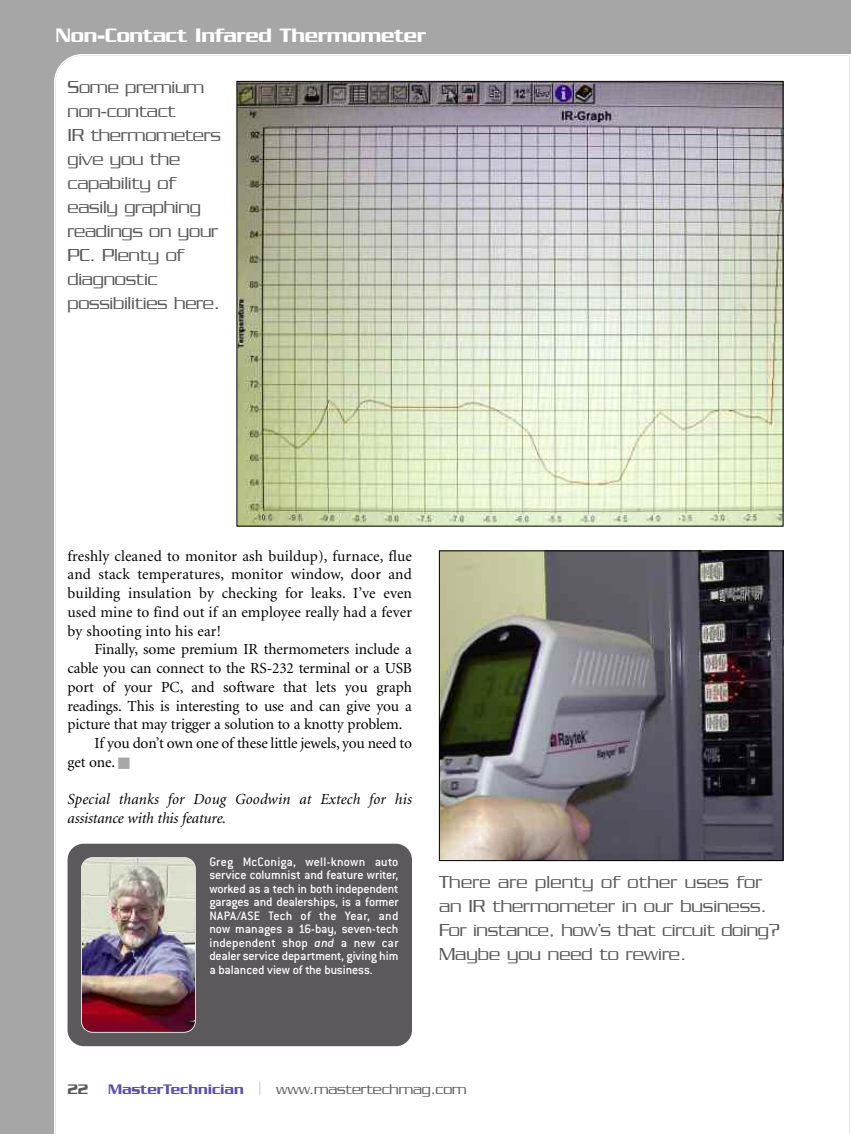
<style>
.page{position:relative;width:851px;height:1134px;background:#fff}
.page>*{position:absolute;margin:0;border:0;box-sizing:border-box;transform-origin:0 0}
.t1{font:500 21px "Serpentine";letter-spacing:-.015em;color:#fff}
.t2{font:300 18.75px/24px "Serpentine";letter-spacing:-.015em;color:#595959}
.t3{font:15.3px/18.8px "Minion";letter-spacing:-.01em;color:#000;text-align:justify}
.t4{font:italic 15.3px/18.8px "Minion";letter-spacing:.005em;color:#000}
.t5{font:300 15px "Serpentine";letter-spacing:-.005em;color:#5c595c}
.t6{font:500 15px "Serpentine";color:#5c595c}
.t7{font:500 13.5px/13.5px "Conduit ITC";letter-spacing:-.01em;color:#fff;text-align:justify}
.s1{color:#a8a6a7}
.s2{font-style:italic}
.s3{font-weight:500;color:#6250a8}
.s4{font-family:"Minion";font-weight:400;font-size:13.5px;color:#c1bfc0}
</style>
<div class="page">
<div style="left:0;top:0;width:850px;height:1134px;background:#a6a6a6"></div>
<div style="left:54px;top:54px;width:796px;height:1080px;background:#fff"></div>
<img style="left:441px;top:552px;width:340px;height:307px">
<div style="left:439px;top:550px;width:344px;height:311px;border:1px solid #000"></div>
<div style="left:68px;top:844px;width:344px;height:202px;background:#5c595c;border-radius:16px"></div>
<img style="left:82px;top:858px;width:113px;height:174px;border-radius:11px">
<div style="left:81px;top:857px;width:115px;height:176px;border:2px solid #fff;border-radius:12px"></div>
<img style="left:238px;top:83px;width:543px;height:441px">
<h1 class="t1" style="left:56px;top:28px;width:372px">Non-Contact Infared Thermometer</h1>
<p class="t2" style="left:67px;top:77px;width:155px">Some premium non-contact<br>IR thermometers give you the capability of easily graphing readings on your<br>PC. Plenty of diagnostic possibilities here.</p>
<p class="t3" style="left:68px;top:548px;width:346px">freshly cleaned to monitor ash buildup), furnace, flue and stack temperatures, monitor window, door and building insulation by checking for leaks. I’ve even used mine to find out if an employee really had a fever by shooting into his ear!</p>
<p class="t3" style="left:95px;top:641px;width:319px">Finally, some premium IR thermometers include a</p>
<p class="t3" style="left:68px;top:660px;width:346px">cable you can connect to the RS-232 terminal or a USB</p>
<p class="t3" style="left:67px;top:679px;width:346px">port of your PC, and software that lets you graph</p>
<p class="t3" style="left:68px;top:698px;width:346px">readings. This is interesting to use and can give you a</p>
<p class="t3" style="left:68px;top:716px;width:336px">picture that may trigger a solution to a knotty problem.</p>
<p class="t3" style="left:95px;top:735px;width:319px">If you don’t own one of these little jewels, you need to</p>
<p class="t3" style="left:67px;top:754px;width:64px">get one. <span class="s1">■</span></p>
<p class="t4" style="left:67px;top:791px;width:346px">Special thanks for Doug Goodwin at Extech for his assistance with this feature.</p>
<p class="t7" style="left:209px;top:856px;width:191px">Greg McConiga, well-known auto service columnist and feature writer, worked as a tech in both independent garages and dealerships, is a former NAPA/ASE Tech of the Year, and now manages a 16-bay, seven-tech independent shop <span class="s2">and</span> a new car dealer service department, giving him a balanced view of the business.</p>
<p class="t2" style="left:439px;top:872px;width:342px">There are plenty of other uses for an IR thermometer in our business.<br>For instance, how’s that circuit doing?<br>Maybe you need to rewire.</p>
<p class="t6" style="left:68px;top:1084px;width:23px">22</p>
<p class="t5" style="left:108px;top:1084px;width:360px"><span class="s3">MasterTechnician</span> <span class="s4">|</span> www.mastertechmag.com</p>
</div>
